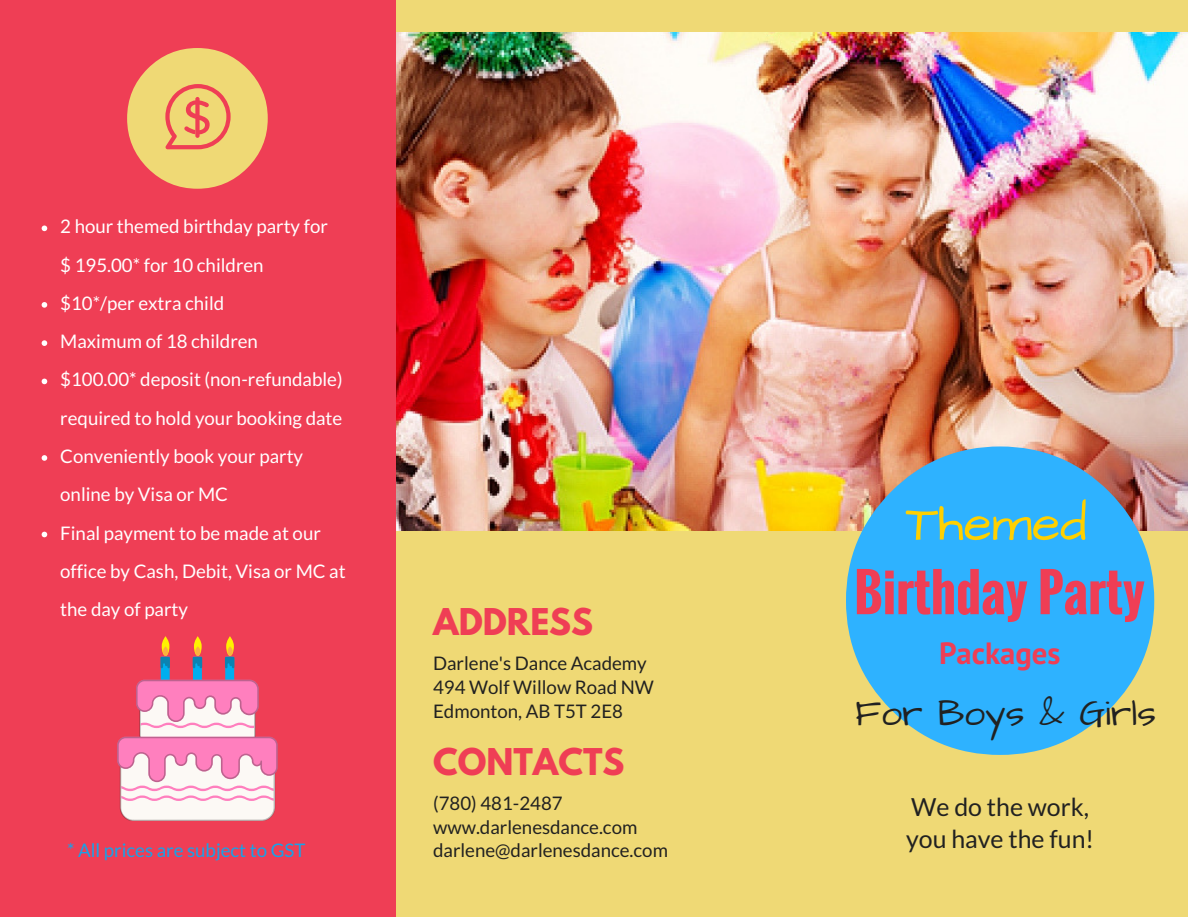
<style>
.page{position:relative;width:1188px;height:917px;background:#fff}
.page>*{position:absolute;margin:0;border:0;box-sizing:border-box;transform-origin:0 0}
.t1{font:51.9px "Architects Daughter";color:#ffd000}
.t2{font:700 51.45px "Oswald";color:#ef3e55}
.t3{font:37.35px "Architects Daughter";color:#212121}
.t4{font:700 32.7px "League Spartan";color:#ef3e55}
.t5{font:700 30.75px "PT Sans";color:#ef3e55}
.t6{font:24.9px/31.5px "Lato";color:#212121}
.t7{font:18.75px/38.2px "Lato";color:#fff}
.t8{font:18.75px/23.7px "Lato";color:#212121}
.t9{font:18.75px "Lato";color:#15a3ea}
</style>
<div class="page">
<div style="left:0;top:0;width:1188px;height:916px;background:#ef3e55"></div>
<img style="left:396px;top:32px;width:792px;height:499px">
<div style="left:396px;top:531px;width:792px;height:385px;background:#efd975"></div>
<svg style="left:42px;top:225px;width:5px;height:6px"></svg>
<svg style="left:42px;top:302px;width:5px;height:6px"></svg>
<svg style="left:42px;top:340px;width:5px;height:6px"></svg>
<svg style="left:42px;top:378px;width:5px;height:6px"></svg>
<svg style="left:42px;top:455px;width:5px;height:6px"></svg>
<svg style="left:42px;top:531px;width:5px;height:6px"></svg>
<div style="left:396px;top:0;width:792px;height:32px;background:#efd975"></div>
<svg style="left:846px;top:446px;width:308px;height:308px;background:#53b0e0"></svg>
<svg style="left:127px;top:48px;width:141px;height:141px"></svg>
<svg style="left:162px;top:636px;width:7px;height:20px"></svg>
<div style="left:163px;top:646px;width:5px;height:10px;background:#fbb040;border-radius:50%"></div>
<svg style="left:194px;top:636px;width:8px;height:20px"></svg>
<div style="left:195px;top:646px;width:5px;height:10px;background:#fbb040;border-radius:50%"></div>
<svg style="left:226px;top:636px;width:8px;height:20px"></svg>
<svg style="left:227px;top:646px;width:6px;height:10px"></svg>
<svg style="left:117px;top:656px;width:161px;height:164px"></svg>
<p class="t7" style="left:60px;top:207px;width:287px">2 hour themed birthday party for<br>$ 195.00* for 10 children<br>$10*/per extra child<br>Maximum of 18 children<br>$100.00* deposit (non-refundable) required to hold your booking date<br>Conveniently book your party online by Visa or MC<br>Final payment to be made at our office by Cash, Debit, Visa or MC at the day of party</p>
<p class="t9" style="left:67px;top:838px;width:240px">* All prices are subject to GST</p>
<h3 class="t4" style="left:433px;top:606px;width:162px">ADDRESS</h3>
<p class="t8" style="left:433px;top:651px;width:222px">Darlene's Dance Academy<br>494 Wolf Willow Road NW<br>Edmonton, AB T5T 2E8</p>
<h3 class="t4" style="left:433px;top:745px;width:193px">CONTACTS</h3>
<p class="t8" style="left:433px;top:791px;width:236px">(780) 481-2487 www.darlenesdance.com darlene@darlenesdance.com</p>
<h1 class="t1" style="left:906px;top:488px;width:183px">Themed</h1>
<h2 class="t2" style="left:854px;top:552px;width:292px">Birthday Party</h2>
<h3 class="t5" style="left:939px;top:632px;width:123px">Packages</h3>
<h3 class="t3" style="left:855px;top:687px;width:302px">For Boys &amp; Girls</h3>
<h3 class="t6" style="left:906px;top:790px;width:189px">We do the work, you have the fun!</h3>
</div>
